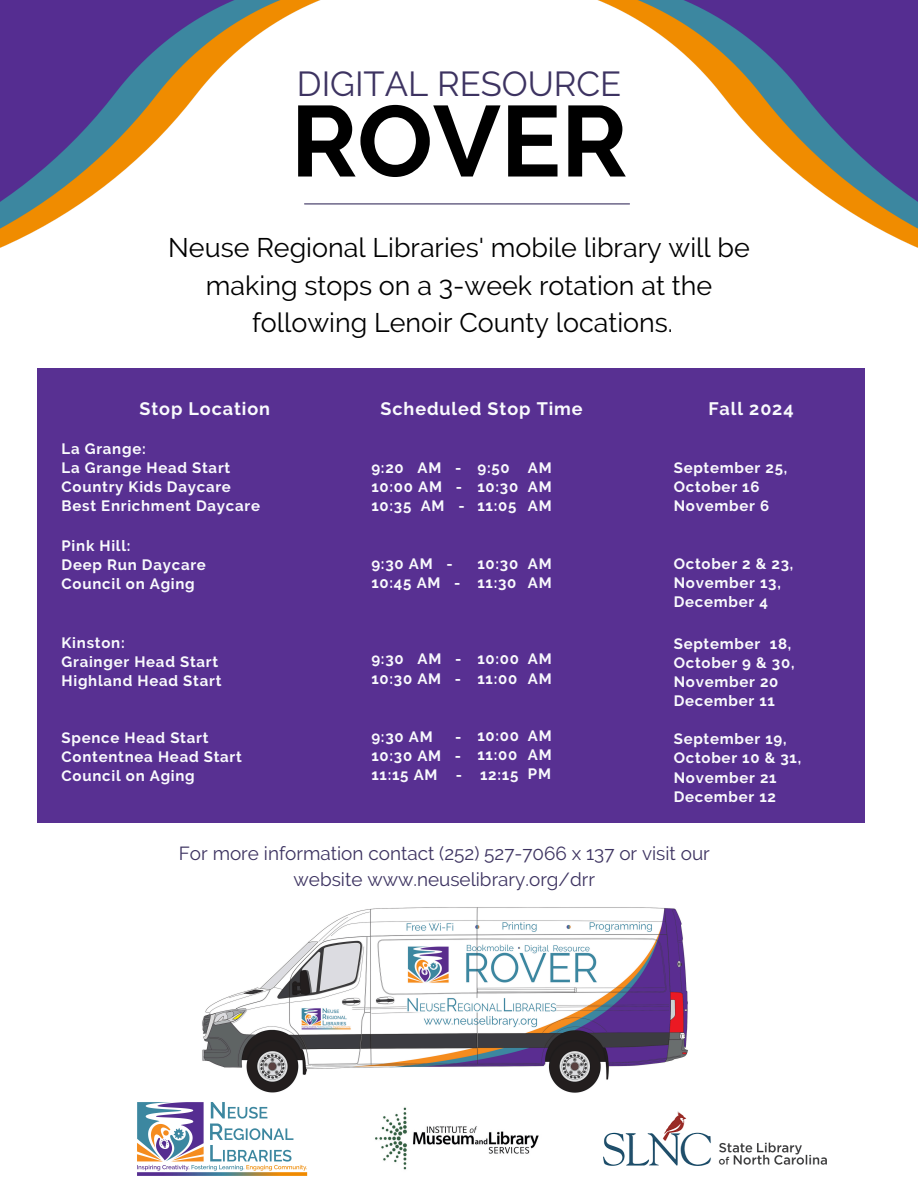
<style>
.page{position:relative;width:918px;height:1188px;background:#fff}
.page>*{position:absolute;margin:0;border:0;box-sizing:border-box;transform-origin:0 0}
.t1{font:700 100.2px "Raleway";color:#000}
.t2{font:34.65px "Raleway";color:#3d3361}
.t3{font:26.85px/37.3px "Raleway";color:#000;text-align:center}
.t4{font:18.9px/26px "Raleway";color:#3d3361;text-align:center}
.t5{font:700 18px "Raleway";letter-spacing:.05em;color:#f9fafd}
.t6{font:700 15px/19.2px "Raleway";letter-spacing:.05em;color:#f9fafd}
</style>
<div class="page">
<img style="left:0;top:0;width:444px;height:248px">
<img style="left:474px;top:0;width:444px;height:248px">
<hr style="left:305px;top:203px;width:325px;height:1px;background:#3d3361">
<img style="left:375px;top:1107px;width:164px;height:63px">
<img style="left:604px;top:1112px;width:222px;height:54px">
<img style="left:137px;top:1102px;width:171px;height:74px">
<img style="left:202px;top:907px;width:486px;height:186px">
<div style="left:37px;top:368px;width:828px;height:454px;background:#583092"></div>
<h4 class="t2" style="left:297px;top:63px;width:326px">DIGITAL RESOURCE</h4>
<h4 class="t1" style="left:291px;top:82px;width:338px">ROVER</h4>
<p class="t3" style="left:168px;top:229px;width:583px">Neuse Regional Libraries' mobile library will be making stops on a 3-week rotation at the following Lenoir County locations.</p>
<h6 class="t5" style="left:139px;top:398px;width:132px">Stop Location</h6>
<h6 class="t5" style="left:381px;top:398px;width:204px">Scheduled Stop Time</h6>
<h6 class="t5" style="left:708px;top:398px;width:87px">Fall 2024</h6>
<h6 class="t6" style="left:62px;top:439px;width:86px">La Grange:</h6>
<h6 class="t6" style="left:62px;top:458px;width:170px">La Grange Head Start</h6>
<h6 class="t6" style="left:62px;top:477px;width:171px">Country Kids Daycare</h6>
<h6 class="t6" style="left:62px;top:496px;width:200px">Best Enrichment Daycare</h6>
<p class="t6" style="left:62px;top:536px;width:71px">Pink Hill:</p>
<p class="t6" style="left:62px;top:555px;width:146px">Deep Run Daycare</p>
<p class="t6" style="left:62px;top:574px;width:135px">Council on Aging</p>
<p class="t6" style="left:62px;top:633px;width:65px">Kinston:</p>
<p class="t6" style="left:62px;top:652px;width:158px">Grainger Head Start</p>
<p class="t6" style="left:62px;top:671px;width:161px">Highland Head Start</p>
<p class="t6" style="left:62px;top:728px;width:148px">Spence Head Start</p>
<p class="t6" style="left:62px;top:747px;width:182px">Contentnea Head Start</p>
<p class="t6" style="left:62px;top:766px;width:135px">Council on Aging</p>
<p class="t6" style="left:371px;top:458px;width:95px">9:20 AM -<br>10:00 AM -<br>10:35 AM -</p>
<p class="t6" style="left:477px;top:458px;width:34px">9:50</p>
<p class="t6" style="left:477px;top:477px;width:42px">10:30</p>
<p class="t6" style="left:477px;top:496px;width:41px">11:05</p>
<p class="t6" style="left:528px;top:458px;width:25px">AM<br>AM</p>
<p class="t6" style="left:528px;top:496px;width:25px">AM</p>
<p class="t6" style="left:371px;top:554px;width:91px">9:30 AM -<br>10:45 AM -</p>
<p class="t6" style="left:477px;top:554px;width:42px">10:30</p>
<p class="t6" style="left:477px;top:573px;width:41px">11:30</p>
<p class="t6" style="left:528px;top:554px;width:25px">AM<br>AM</p>
<p class="t6" style="left:371px;top:649px;width:92px">9:30 AM -<br>10:30 AM</p>
<p class="t6" style="left:455px;top:669px;width:8px">-</p>
<p class="t6" style="left:477px;top:649px;width:43px">10:00</p>
<p class="t6" style="left:477px;top:669px;width:41px">11:00</p>
<p class="t6" style="left:528px;top:649px;width:25px">AM<br>AM</p>
<p class="t6" style="left:371px;top:727px;width:63px">9:30 AM</p>
<p class="t6" style="left:477px;top:726px;width:43px">10:00</p>
<p class="t6" style="left:477px;top:745px;width:41px">11:00</p>
<p class="t6" style="left:371px;top:727px;width:92px;text-align:justify;text-indent:84px">- 10:30 AM - 11:15 AM</p>
<p class="t6" style="left:456px;top:765px;width:64px">- 12:15</p>
<p class="t6" style="left:528px;top:726px;width:25px;text-align:justify">AM AM PM</p>
<h6 class="t6" style="left:674px;top:458px;width:115px">September 25,<br>October 16</h6>
<h4 class="t6" style="left:674px;top:496px;width:97px">November 6</h4>
<p class="t6" style="left:674px;top:554px;width:121px">October 2 &amp; 23,</p>
<p class="t6" style="left:674px;top:573px;width:109px">November 13,<br>December 4</p>
<p class="t6" style="left:674px;top:634px;width:122px">September 18,<br>October 9 &amp; 30,<br>November 20</p>
<p class="t6" style="left:674px;top:691px;width:103px">December 11</p>
<p class="t6" style="left:674px;top:729px;width:129px">September 19,<br>October 10 &amp; 31,</p>
<p class="t6" style="left:674px;top:768px;width:104px">November 21</p>
<p class="t6" style="left:674px;top:787px;width:104px">December 12</p>
<h3 class="t4" style="left:179px;top:840px;width:533px">For more information contact (252) 527-7066 x 137 or visit our website www.neuselibrary.org/drr</h3>
</div>
